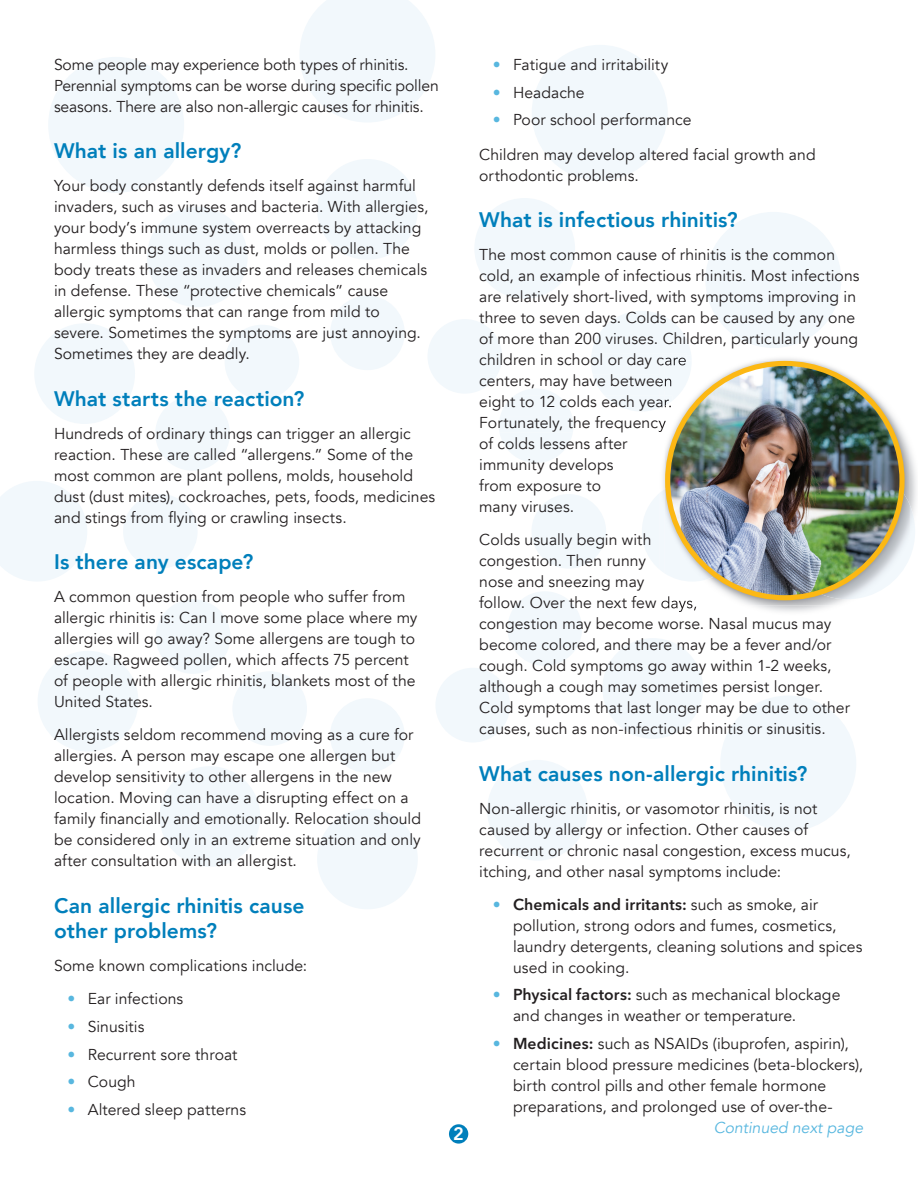
<style>
.page{position:relative;width:918px;height:1188px;background:#fff}
.page>*{position:absolute;margin:0;border:0;box-sizing:border-box;transform-origin:0 0}
.t1{font:800 21px/25.5px "Avenir";letter-spacing:.005em;color:#007fbb}
.t2{font:800 18px "Avenir";color:#fff}
.t3{font:15.75px/21px "Avenir";letter-spacing:.005em;color:#231f20}
.t4{font:600 15.75px "Avenir Next LT Pro";letter-spacing:.01em;color:#231f20}
.t5{font:italic 15.75px "Avenir";color:#58b7df}
.s1{color:#58b7df}
.s2{font-family:"Avenir";font-weight:400;color:#58b7df}
.s3{font-family:"Avenir";font-weight:400}
.s4{font-family:"Avenir Next LT Pro";font-weight:600}
</style>
<div class="page">
<div style="left:531px;top:494px;width:75px;height:75px;background:#f2f8fc;border-radius:50%"></div>
<div style="left:123px;top:494px;width:75px;height:75px;background:#f2f8fc;border-radius:50%"></div>
<div style="left:330px;top:296px;width:75px;height:74px;background:#f2f8fc;border-radius:50%"></div>
<div style="left:330px;top:698px;width:75px;height:75px;background:#f2f8fc;border-radius:50%"></div>
<svg style="left:428px;top:319px;width:145px;height:144px"></svg>
<svg style="left:156px;top:600px;width:151px;height:146px"></svg>
<svg style="left:156px;top:325px;width:143px;height:145px"></svg>
<svg style="left:436px;top:592px;width:146px;height:150px"></svg>
<svg style="left:642px;top:494px;width:18px;height:75px"></svg>
<svg style="left:0;top:481px;width:87px;height:100px"></svg>
<div style="left:317px;top:159px;width:101px;height:101px;background:#f2f8fc;border-radius:50%"></div>
<div style="left:317px;top:809px;width:101px;height:100px;background:#f2f8fc;border-radius:50%"></div>
<svg style="left:475px;top:198px;width:100px;height:100px"></svg>
<svg style="left:160px;top:766px;width:100px;height:101px"></svg>
<svg style="left:38px;top:651px;width:100px;height:100px"></svg>
<svg style="left:35px;top:324px;width:100px;height:100px"></svg>
<svg style="left:603px;top:638px;width:100px;height:101px"></svg>
<svg style="left:147px;top:207px;width:100px;height:100px"></svg>
<svg style="left:487px;top:760px;width:101px;height:100px"></svg>
<svg style="left:300px;top:0;width:135px;height:122px"></svg>
<svg style="left:532px;top:45px;width:135px;height:136px"></svg>
<svg style="left:706px;top:212px;width:135px;height:136px"></svg>
<svg style="left:721px;top:696px;width:135px;height:135px"></svg>
<svg style="left:48px;top:57px;width:136px;height:136px"></svg>
<div style="left:449px;top:1124px;width:19px;height:20px;background:#007fbb;border-radius:50%"></div>
<img style="left:910px;top:505px;width:5px;height:52px">
<img style="left:665px;top:606px;width:32px;height:6px">
<svg style="left:661px;top:600px;width:4px;height:6px"></svg>
<img style="left:665px;top:361px;width:245px;height:245px">
<img style="left:665px;top:491px;width:60px;height:91px">
<img style="left:691px;top:361px;width:1px;height:40px">
<img style="left:804px;top:463px;width:106px;height:136px">
<svg style="left:591px;top:311px;width:100px;height:122px"></svg>
<img style="left:665px;top:596px;width:32px;height:10px">
<img style="left:668px;top:363px;width:234px;height:234px;border-radius:115px">
<div style="left:665px;top:361px;width:240px;height:239px;border:5px solid #fcb814;border-radius:50%"></div>
<p class="t3" style="left:54px;top:54px;width:386px">Some people may experience both types of rhinitis.<br>Perennial symptoms can be worse during specific pollen seasons. There are also non-allergic causes for rhinitis.</p>
<h1 class="t1" style="left:54px;top:138px;width:189px">What is an allergy?</h1>
<p class="t3" style="left:54px;top:176px;width:376px">Your body constantly defends itself against harmful invaders, such as viruses and bacteria. With allergies, your body’s immune system overreacts by attacking harmless things such as dust, molds or pollen. The body treats these as invaders and releases chemicals in defense. These “protective chemicals” cause allergic symptoms that can range from mild to severe. Sometimes the symptoms are just annoying.<br>Sometimes they are deadly.</p>
<h1 class="t1" style="left:54px;top:386px;width:252px">What starts the reaction?</h1>
<p class="t3" style="left:54px;top:423px;width:383px">Hundreds of ordinary things can trigger an allergic reaction. These are called “allergens.” Some of the most common are plant pollens, molds, household dust (dust mites), cockroaches, pets, foods, medicines and stings from flying or crawling insects.</p>
<h1 class="t1" style="left:54px;top:549px;width:201px">Is there any escape?</h1>
<p class="t3" style="left:54px;top:587px;width:365px">A common question from people who suffer from allergic rhinitis is: Can I move some place where my allergies will go away? Some allergens are tough to escape. Ragweed pollen, which affects 75 percent of people with allergic rhinitis, blankets most of the United States.</p>
<p class="t3" style="left:54px;top:724px;width:369px">Allergists seldom recommend moving as a cure for allergies. A person may escape one allergen but develop sensitivity to other allergens in the new location. Moving can have a disrupting effect on a family financially and emotionally. Relocation should be considered only in an extreme situation and only after consultation with an allergist.</p>
<h1 class="t1" style="left:54px;top:893px;width:252px">Can allergic rhinitis cause other problems?</h1>
<p class="t3" style="left:54px;top:956px;width:255px">Some known complications include:</p>
<p class="t3" style="left:67px;top:988px;width:117px"><span class="s1">•</span> Ear infections</p>
<p class="t3" style="left:67px;top:1016px;width:78px"><span class="s1">•</span> Sinusitis</p>
<p class="t3" style="left:67px;top:1044px;width:171px"><span class="s1">•</span> Recurrent sore throat</p>
<p class="t3" style="left:67px;top:1072px;width:70px"><span class="s1">•</span> Cough</p>
<p class="t3" style="left:67px;top:1099px;width:180px"><span class="s1">•</span> Altered sleep patterns</p>
<p class="t2" style="left:453px;top:1120px;width:12px">2</p>
<p class="t3" style="left:493px;top:54px;width:177px"><span class="s1">•</span> Fatigue and irritability</p>
<p class="t3" style="left:493px;top:82px;width:93px"><span class="s1">•</span> Headache</p>
<p class="t3" style="left:479px;top:103px;width:338px;line-height:34.5px;text-indent:13px"><span class="s1">•</span> Poor school performance<br>Children may develop altered facial growth and</p>
<p class="t3" style="left:479px;top:165px;width:161px">orthodontic problems.</p>
<h1 class="t1" style="left:479px;top:207px;width:260px">What is infectious rhinitis?</h1>
<p class="t3" style="left:479px;top:245px;width:382px">The most common cause of rhinitis is the common cold, an example of infectious rhinitis. Most infections are relatively short-lived, with symptoms improving in three to seven days. Colds can be caused by any one of more than 200 viruses. Children, particularly young children in school or day care<br>centers, may have between<br>eight to 12 colds each year.<br>Fortunately, the frequency<br>of colds lessens after<br>immunity develops<br>from exposure to<br>many viruses.</p>
<p class="t3" style="left:479px;top:530px;width:372px">Colds usually begin with<br>congestion. Then runny<br>nose and sneezing may<br>follow. Over the next few days,<br>congestion may become worse. Nasal mucus may become colored, and there may be a fever and/or cough. Cold symptoms go away within 1-2 weeks, although a cough may sometimes persist longer.<br>Cold symptoms that last longer may be due to other causes, such as non-infectious rhinitis or sinusitis.</p>
<h1 class="t1" style="left:479px;top:761px;width:330px">What causes non-allergic rhinitis?</h1>
<p class="t3" style="left:479px;top:798px;width:373px">Non-allergic rhinitis, or vasomotor rhinitis, is not caused by allergy or infection. Other causes of recurrent or chronic nasal congestion, excess mucus, itching, and other nasal symptoms include:</p>
<p class="t4" style="left:493px;top:895px;width:327px"><span class="s2">•</span> Chemicals and irritants: <span class="s3">such as smoke, air</span></p>
<p class="t3" style="left:513px;top:915px;width:351px">pollution, strong odors and fumes, cosmetics, laundry detergents, cleaning solutions and spices used in cooking.</p>
<p class="t3" style="left:513px;top:985px;width:329px;text-indent:-20px"><span class="s1">•</span> <span class="s4">Physical factors:</span> such as mechanical blockage and changes in weather or temperature.</p>
<p class="t3" style="left:513px;top:1034px;width:352px;text-indent:-20px"><span class="s1">•</span> <span class="s4">Medicines:</span> such as NSAIDs (ibuprofen, aspirin), certain blood pressure medicines (beta-blockers), birth control pills and other female hormone preparations, and prolonged use of over-the-</p>
<p class="t5" style="left:714px;top:1118px;width:151px">Continued next page</p>
</div>
